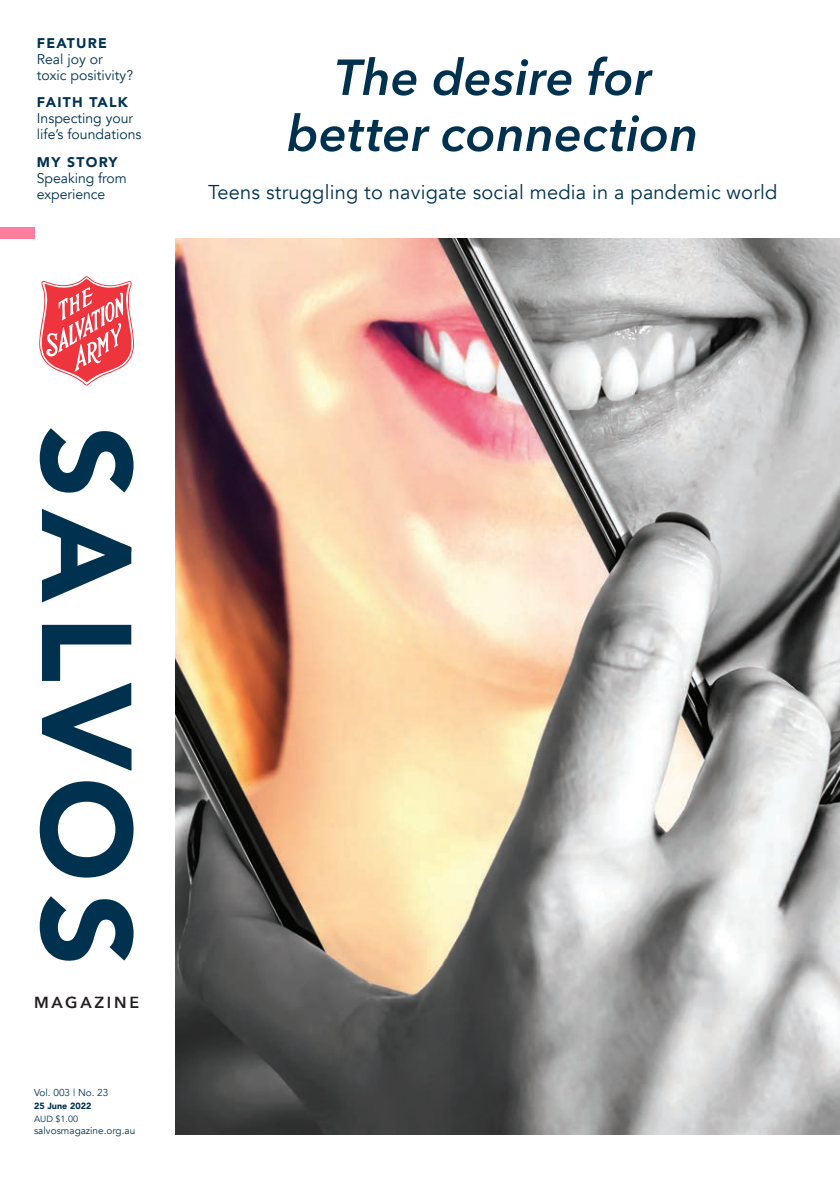
<style>
.page{position:relative;width:840px;height:1191px;background:#fff}
.page>*{position:absolute;margin:0;border:0;box-sizing:border-box;transform-origin:0 0}
.Cover_-_heading{font:italic 600 50px/56px "Avenir Next";color:#003250;text-align:center}
.Cover_-_subheading{font:20px "Avenir";letter-spacing:.01em;color:#003250}
.t1{font:600 16px "Avenir Next";letter-spacing:.17em;color:#231f20}
.Cover_-_Contents_on{font:14px/16px "Avenir";color:#003250}
.Cover_-_Contents_on-2{font:900 14px "Avenir";letter-spacing:.09em;color:#003250}
.Cover_-_date___no{font:10px "Avenir";color:#003250}
.Cover___Running_Head{font:900 9px "Avenir";color:#003250}
.Cover_-_date___no-2{font:9px "Avenir";color:#003250}
</style>
<div class="page">
<svg style="left:40px;top:428px;width:93px;height:532px"></svg>
<div style="left:0;top:227px;width:34px;height:11px;background:#fe7f9d"></div>
<svg style="left:39px;top:276px;width:95px;height:109px"></svg>
<img style="left:176px;top:238px;width:663px;height:896px">
<svg style="left:61px;top:726px;width:70px;height:44px"></svg>
<svg style="left:122px;top:543px;width:9px;height:8px"></svg>
<p class="Cover_-_Contents_on-2" style="left:37px;top:31px;width:72px">FEATURE</p>
<p class="Cover_-_Contents_on" style="left:37px;top:51px;width:98px">Real joy or toxic positivity?</p>
<p class="Cover_-_Contents_on-2" style="left:37px;top:90px;width:92px">FAITH TALK</p>
<p class="Cover_-_Contents_on" style="left:37px;top:111px;width:106px">Inspecting your life’s foundations</p>
<p class="Cover_-_Contents_on-2" style="left:37px;top:150px;width:82px">MY STORY</p>
<p class="Cover_-_Contents_on" style="left:37px;top:170px;width:91px">Speaking from experience</p>
<p class="Cover_-_subheading" style="left:208px;top:180px;width:570px">Teens struggling to navigate social media in a pandemic world</p>
<p class="Cover_-_heading" style="left:287px;top:48px;width:413px">The desire for better connection</p>
<p class="t1" style="left:34px;top:988px;width:107px">MAGAZINE</p>
<p class="Cover_-_date___no" style="left:34px;top:1086px;width:76px">Vol. 003 | No. 23</p>
<p class="Cover___Running_Head" style="left:34px;top:1098px;width:59px">25 June 2022</p>
<p class="Cover_-_date___no-2" style="left:34px;top:1113px;width:46px">AUD $1.00</p>
<p class="Cover_-_date___no" style="left:34px;top:1124px;width:103px">salvosmagazine.org.au</p>
</div>
